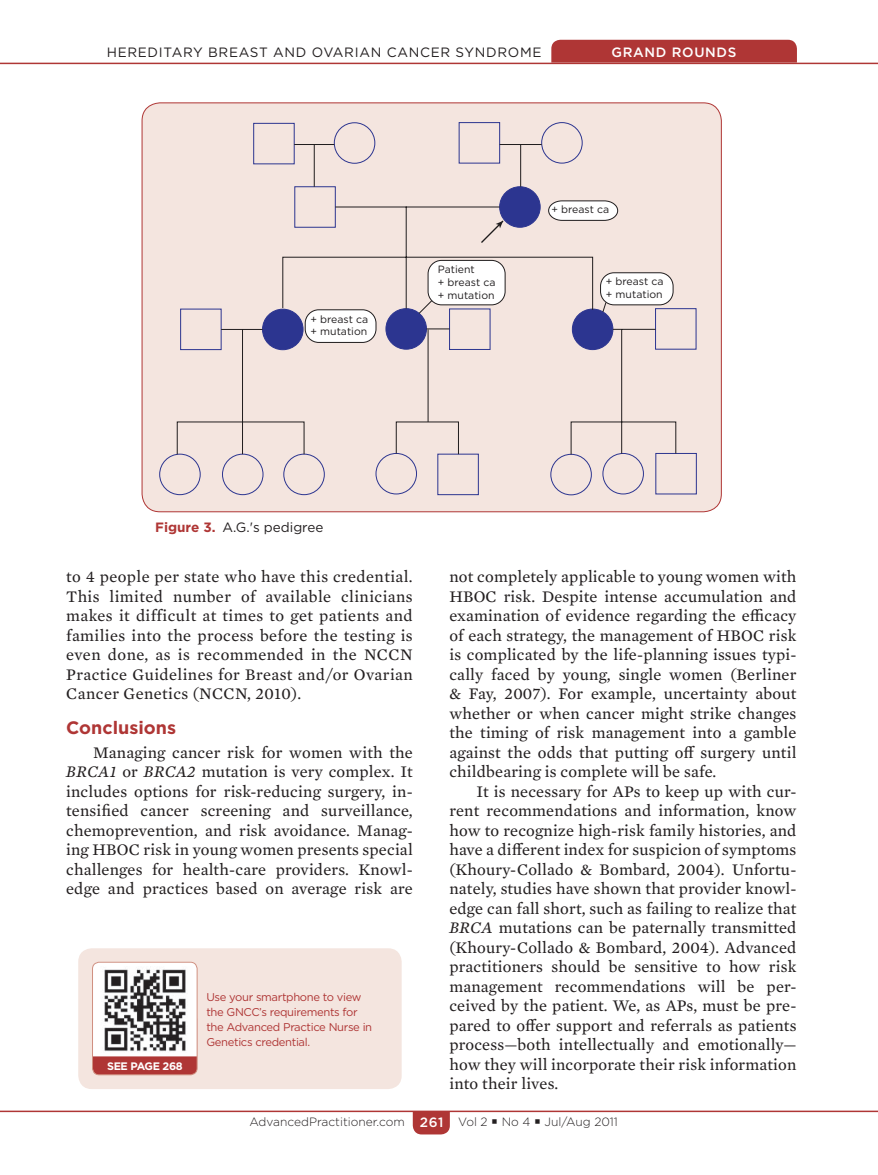
<style>
.page{position:relative;width:878px;height:1175px;background:#fff}
.page>*{position:absolute;margin:0;border:0;box-sizing:border-box;transform-origin:0 0}
.Subhead_1{font:700 18px "Gotham";color:#af3635}
.Body_txt{font:16.5px/19.5px "Mercury Text G2";letter-spacing:.01em;color:#231f20;text-align:justify}
.Figure_Title{font:13.5px "Gotham";letter-spacing:.05em;color:#231f20}
.Figure_Title-2{font:13.5px "Gotham";color:#231f20}
.t1{font:500 13.5px "Gotham";letter-spacing:.05em;color:#fff}
.t2{font:300 12px "Gotham";color:#231f20}
.Barcode_Box{font:11.25px/15px "Gotham";letter-spacing:-.03em;color:#af3635}
.Barcode_Text{font:700 10.8px "Gotham";letter-spacing:-.03em;color:#fff}
.t3{font:10.5px/12.6px "Gotham";color:#201d1e}
.s1{font-weight:700;color:#af3635}
.s2{font-style:italic}
.s3{font-weight:500;font-size:13.5px;color:#fff}
</style>
<div class="page">
<svg style="left:413px;top:1112px;width:37px;height:22px"></svg>
<div style="left:551px;top:40px;width:246px;height:23px;background:#af3635"></div>
<hr style="left:0;top:63px;width:878px;height:1px;background:#af3635">
<hr style="left:0;top:1110px;width:878px;height:2px;background:#af3635">
<div style="left:142px;top:103px;width:579px;height:409px;background:#f4e5df;border-radius:18px"></div>
<svg style="left:159px;top:122px;width:537px;height:373px"></svg>
<svg style="left:176px;top:144px;width:500px;height:311px"></svg>
<svg style="left:480px;top:221px;width:23px;height:22px"></svg>
<div style="left:428px;top:260px;width:77px;height:45px;background:#fff;border-radius:13px"></div>
<div style="left:427px;top:260px;width:78px;height:45px;border:1px solid #201d1e;border-radius:13px"></div>
<div style="left:600px;top:273px;width:73px;height:32px;background:#fff;border-radius:13px"></div>
<div style="left:600px;top:272px;width:73px;height:33px;border:1px solid #201d1e;border-radius:13px"></div>
<svg style="left:541px;top:122px;width:77px;height:228px"></svg>
<div style="left:305px;top:310px;width:71px;height:32px;background:#fff;border-radius:14px"></div>
<div style="left:305px;top:309px;width:71px;height:34px;border:1px solid #201d1e;border-radius:14px"></div>
<hr style="left:427px;top:329px;width:1px;height:93px;background:#201d1e">
<div style="left:78px;top:948px;width:323px;height:141px;background:#f4e5df;border-radius:14px"></div>
<svg style="left:93px;top:962px;width:104px;height:112px;background:#d08b8a"></svg>
<div style="left:92px;top:961px;width:105px;height:114px;border:1px solid #d09081;border-radius:7px"></div>
<img style="left:101px;top:966px;width:92px;height:92px">
<p class="Figure_Title" style="left:107px;top:43px;width:436px">HEREDITARY BREAST AND OVARIAN CANCER SYNDROME</p>
<p class="t1" style="left:611px;top:43px;width:126px">GRAND ROUNDS</p>
<p class="t3" style="left:551px;top:203px;width:59px">+ breast ca</p>
<p class="t3" style="left:310px;top:313px;width:59px">+ breast ca + mutation</p>
<p class="t3" style="left:438px;top:263px;width:59px">Patient<br>+ breast ca + mutation</p>
<p class="t3" style="left:606px;top:275px;width:59px">+ breast ca + mutation</p>
<p class="Figure_Title-2" style="left:155px;top:518px;width:170px"><span class="s1">Figure 3.</span> A.G.'s pedigree</p>
<p class="Body_txt" style="left:66px;top:566px;width:348px">to 4 people per state who have this credential.<br>This limited number of available clinicians makes it difficult at times to get patients and families into the process before the testing is even done, as is recommended in the NCCN Practice Guidelines for Breast and/or Ovarian Cancer Genetics (NCCN, 2010).</p>
<p class="Subhead_1" style="left:66px;top:715px;width:111px">Conclusions</p>
<p class="Body_txt" style="left:66px;top:741px;width:348px;text-indent:27px">Managing cancer risk for women with the <span class="s2">BRCA1</span> or <span class="s2">BRCA2</span> mutation is very complex. It includes options for risk-reducing surgery, in&shy;tensified cancer screening and surveillance, chemoprevention, and risk avoidance. Manag&shy;ing HBOC risk in young women presents special challenges for health-care providers. Knowl&shy;edge and practices based on average risk are</p>
<p class="Barcode_Text" style="left:107px;top:1059px;width:77px">SEE PAGE 268</p>
<p class="Barcode_Box" style="left:206px;top:989px;width:167px">Use your smartphone to view the GNCC’s requirements for the Advanced Practice Nurse in<br>Genetics credential.</p>
<p class="Body_txt" style="left:449px;top:566px;width:348px">not completely applicable to young women with HBOC risk. Despite intense accumulation and examination of evidence regarding the efficacy of each strategy, the management of HBOC risk is complicated by the life-planning issues typi&shy;cally faced by young, single women (Berliner &amp; Fay, 2007). For example, uncertainty about whether or when cancer might strike changes the timing of risk management into a gamble against the odds that putting off surgery until childbearing is complete will be safe.</p>
<p class="Body_txt" style="left:449px;top:780px;width:348px;text-indent:27px">It is necessary for APs to keep up with cur&shy;rent recommendations and information, know how to recognize high-risk family histories, and have a different index for suspicion of symptoms (Khoury-Collado &amp; Bombard, 2004). Unfortu&shy;nately, studies have shown that provider knowl&shy;edge can fall short, such as failing to realize that <span class="s2">BRCA</span> mutations can be paternally transmitted (Khoury-Collado &amp; Bombard, 2004). Advanced practitioners should be sensitive to how risk management recommendations will be per&shy;ceived by the patient. We, as APs, must be pre&shy;pared to offer support and referrals as patients process—both intellectually and emotionally— how they will incorporate their risk information into their lives.</p>
<p class="t2" style="left:249px;top:1114px;width:370px">AdvancedPractitioner.com <span class="s3">261</span> Vol 2 ▪ No 4 ▪ Jul/Aug 2011</p>
</div>
